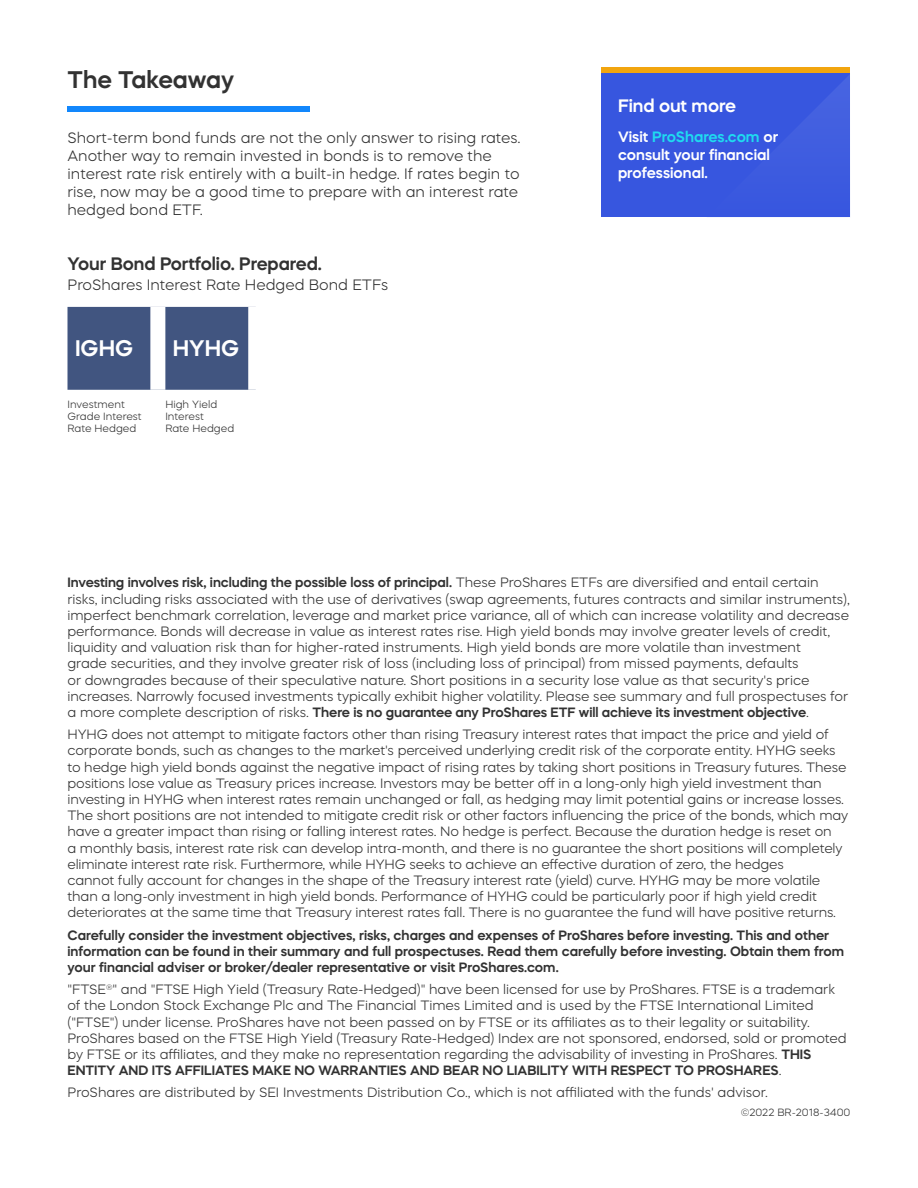
<style>
.page{position:relative;width:918px;height:1188px;background:#fff}
.page>*{position:absolute;margin:0;border:0;box-sizing:border-box;transform-origin:0 0}
.t1{font:600 24px "Mazzard H";color:#323232}
.t2{font:600 22.5px "Mazzard H";color:#fff}
.t3{font:600 18px "Mazzard H";letter-spacing:-.005em;color:#323232}
.t4{font:600 18px "Mazzard H";letter-spacing:-.005em;color:#fff}
.t5{font:300 15px/18px "Mazzard H";color:#323232}
.t6{font:600 15px/18px "Mazzard H";color:#fff}
.t7{font:300 13.5px/16.2px "Mazzard H";letter-spacing:-.01em;color:#323232}
.t8{font:600 13.5px/16.2px "Mazzard H";color:#323232}
.t9{font:300 10.5px/12px "Mazzard H";color:#323232}
.s1{color:#1fdbf0}
.s2{font-weight:600}
</style>
<div class="page">
<div style="left:68px;top:106px;width:242px;height:6px;background:#1287fc"></div>
<div style="left:68px;top:307px;width:180px;height:83px;background:#415580"></div>
<div style="left:150px;top:307px;width:15px;height:83px;background:#fff"></div>
<div style="left:602px;top:74px;width:248px;height:144px;background:#3756df"></div>
<div style="left:602px;top:68px;width:248px;height:6px;background:#f2a50e"></div>
<svg style="left:706px;top:75px;width:144px;height:143px"></svg>
<h1 class="t1" style="left:68px;top:64px;width:168px">The Takeaway</h1>
<p class="t5" style="left:68px;top:128px;width:455px">Short-term bond funds are not the only answer to rising rates.<br>Another way to remain invested in bonds is to remove the interest rate risk entirely with a built-in hedge. If rates begin to rise, now may be a good time to prepare with an interest rate hedged bond ETF.</p>
<h3 class="t3" style="left:68px;top:252px;width:256px">Your Bond Portfolio. Prepared.</h3>
<p class="t5" style="left:68px;top:275px;width:322px">ProShares Interest Rate Hedged Bond ETFs</p>
<h2 class="t2" style="left:75px;top:334px;width:60px">IGHG</h2>
<h2 class="t2" style="left:173px;top:334px;width:68px">HYHG</h2>
<p class="t9" style="left:68px;top:398px;width:76px">Investment<br>Grade Interest<br>Rate Hedged</p>
<p class="t9" style="left:165px;top:398px;width:70px">High Yield<br>Interest<br>Rate Hedged</p>
<h3 class="t4" style="left:618px;top:93px;width:120px">Find out more</h3>
<p class="t6" style="left:618px;top:127px;width:162px">Visit <span class="s1">ProShares.com</span> or consult your financial professional.</p>
<p class="t7" style="left:68px;top:574px;width:784px"><span class="s2">Investing involves risk, including the possible loss of principal.</span> These ProShares ETFs are diversified and entail certain risks, including risks associated with the use of derivatives (swap agreements, futures contracts and similar instruments), imperfect benchmark correlation, leverage and market price variance, all of which can increase volatility and decrease performance. Bonds will decrease in value as interest rates rise. High yield bonds may involve greater levels of credit, liquidity and valuation risk than for higher-rated instruments. High yield bonds are more volatile than investment<br>grade securities, and they involve greater risk of loss (including loss of principal) from missed payments, defaults<br>or downgrades because of their speculative nature. Short positions in a security lose value as that security's price increases. Narrowly focused investments typically exhibit higher volatility. Please see summary and full prospectuses for a more complete description of risks. <span class="s2">There is no guarantee any ProShares ETF will achieve its investment objective</span>.</p>
<p class="t7" style="left:68px;top:726px;width:782px">HYHG does not attempt to mitigate factors other than rising Treasury interest rates that impact the price and yield of corporate bonds, such as changes to the market's perceived underlying credit risk of the corporate entity. HYHG seeks to hedge high yield bonds against the negative impact of rising rates by taking short positions in Treasury futures. These positions lose value as Treasury prices increase. Investors may be better off in a long-only high yield investment than investing in HYHG when interest rates remain unchanged or fall, as hedging may limit potential gains or increase losses.<br>The short positions are not intended to mitigate credit risk or other factors influencing the price of the bonds, which may have a greater impact than rising or falling interest rates. No hedge is perfect. Because the duration hedge is reset on<br>a monthly basis, interest rate risk can develop intra-month, and there is no guarantee the short positions will completely eliminate interest rate risk. Furthermore, while HYHG seeks to achieve an effective duration of zero, the hedges<br>cannot fully account for changes in the shape of the Treasury interest rate (yield) curve. HYHG may be more volatile than a long-only investment in high yield bonds. Performance of HYHG could be particularly poor if high yield credit deteriorates at the same time that Treasury interest rates fall. There is no guarantee the fund will have positive returns.</p>
<p class="t8" style="left:68px;top:927px;width:778px">Carefully consider the investment objectives, risks, charges and expenses of ProShares before investing. This and other information can be found in their summary and full prospectuses. Read them carefully before investing. Obtain them from your financial adviser or broker/dealer representative or visit ProShares.com.</p>
<p class="t7" style="left:68px;top:981px;width:781px">"FTSE<sup>®</sup>" and "FTSE High Yield (Treasury Rate-Hedged)" have been licensed for use by ProShares. FTSE is a trademark of the London Stock Exchange Plc and The Financial Times Limited and is used by the FTSE International Limited ("FTSE") under license. ProShares have not been passed on by FTSE or its affiliates as to their legality or suitability.<br>ProShares based on the FTSE High Yield (Treasury Rate-Hedged) Index are not sponsored, endorsed, sold or promoted by FTSE or its affiliates, and they make no representation regarding the advisability of investing in ProShares. <span class="s2">THIS ENTITY AND ITS AFFILIATES MAKE NO WARRANTIES AND BEAR NO LIABILITY WITH RESPECT TO PROSHARES</span>.</p>
<p class="t7" style="left:68px;top:1084px;width:702px">ProShares are distributed by SEI Investments Distribution Co., which is not affiliated with the funds' advisor.</p>
<p class="t9" style="left:741px;top:1106px;width:111px">©2022 BR-2018-3400</p>
</div>
